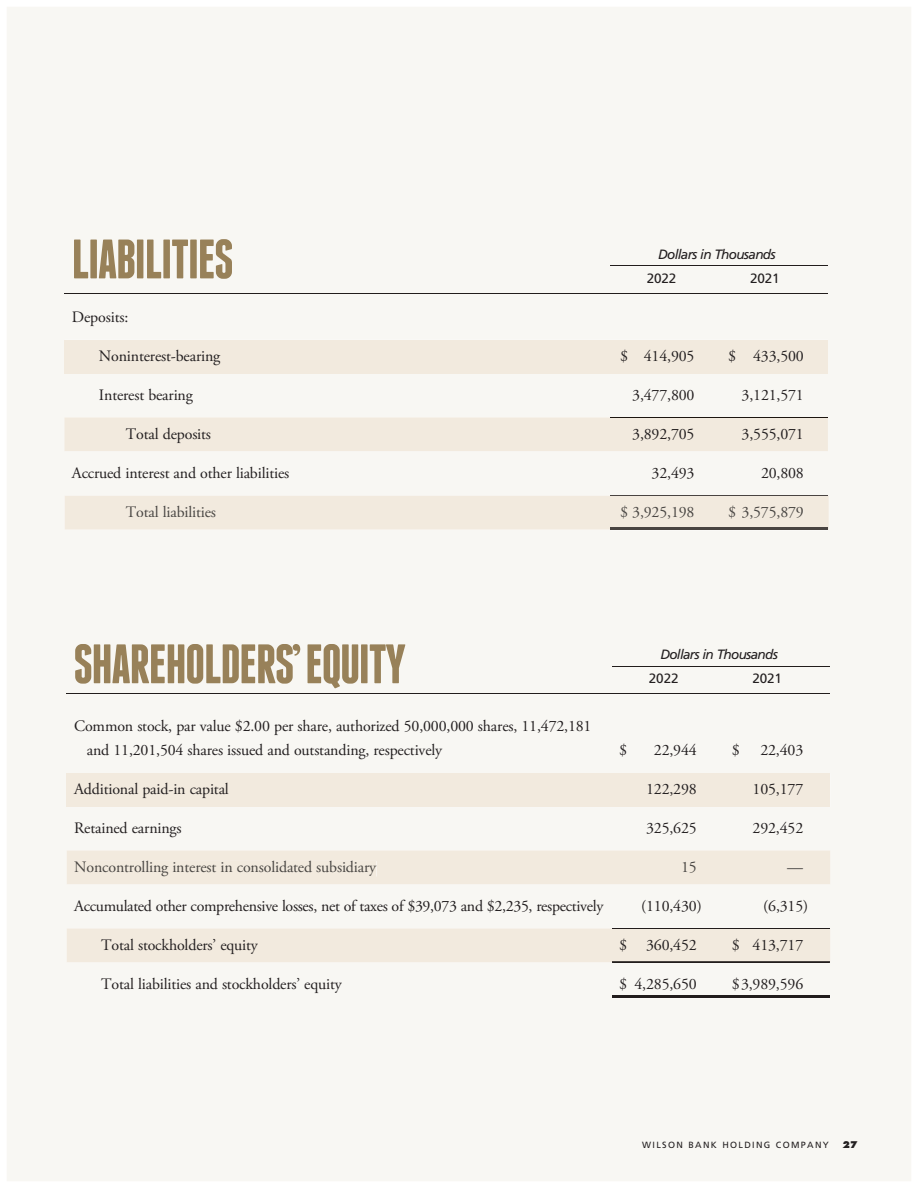
<style>
.page{position:relative;width:918px;height:1188px;background:#fff}
.page>*{position:absolute;margin:0;border:0;box-sizing:border-box;transform-origin:0 0}
.t1{font:700 55.5px "Franchise";letter-spacing:-.03em;color:#988159}
.t2{font:15.9px/24px "Adobe Garamond Pro";letter-spacing:-.01em;color:#231f20}
.t3{font:15.9px "Adobe Garamond Pro";letter-spacing:-.01em;color:#494643}
.t4{font:italic 13.5px "Frutiger";letter-spacing:-.05em;color:#231f20}
.t5{font:13.5px "Frutiger";letter-spacing:-.01em;color:#231f20}
.t6{font:9px "Frutiger";letter-spacing:.15em;color:#231f20}
.t7{font:800 9px "Futura";color:#231f20}
</style>
<div class="page">
<div style="left:7px;top:7px;width:904px;height:1174px;background:#f8f7f3"></div>
<div style="left:64px;top:340px;width:764px;height:34px;background:#f2eade"></div>
<div style="left:64px;top:417px;width:764px;height:34px;background:#f2eade"></div>
<hr style="left:64px;top:293px;width:764px;height:1px;background:#221d1c">
<hr style="left:610px;top:266px;width:218px;height:1px;background:#221d1c">
<hr style="left:610px;top:495px;width:218px;height:1px;background:#221d1c">
<hr style="left:610px;top:530px;width:218px;height:1px;background:#221d1c">
<div style="left:67px;top:773px;width:763px;height:34px;background:#f2eade"></div>
<hr style="left:67px;top:693px;width:763px;height:1px;background:#221d1c">
<hr style="left:613px;top:666px;width:217px;height:1px;background:#221d1c">
<hr style="left:613px;top:995px;width:217px;height:3px;background:#221d1c">
<div style="left:67px;top:929px;width:763px;height:33px;background:#f2eade"></div>
<hr style="left:612px;top:962px;width:218px;height:1px;background:#494441">
<hr style="left:613px;top:928px;width:217px;height:1px;background:#221d1c">
<div style="left:65px;top:496px;width:764px;height:34px;background:#f2eade"></div>
<div style="left:126px;top:505px;width:90px;height:12px;background:#f2eade"></div>
<div style="left:621px;top:505px;width:6px;height:13px;background:#f2eade"></div>
<div style="left:633px;top:506px;width:61px;height:13px;background:#f2eade"></div>
<div style="left:729px;top:505px;width:6px;height:13px;background:#f2eade"></div>
<div style="left:742px;top:506px;width:61px;height:13px;background:#f2eade"></div>
<hr style="left:610px;top:527px;width:218px;height:3px;background:#494441">
<hr style="left:610px;top:417px;width:218px;height:1px;background:#1c150f">
<div style="left:67px;top:851px;width:763px;height:33px;background:#f2eade"></div>
<h1 class="t1" style="left:71px;top:237px;width:164px">LIABILITIES</h1>
<p class="t4" style="left:658px;top:249px;width:119px">Dollars in Thousands</p>
<p class="t5" style="left:647px;top:273px;width:31px">2022</p>
<p class="t5" style="left:750px;top:273px;width:31px">2021</p>
<p class="t2" style="left:72px;top:306px;width:58px">Deposits:</p>
<p class="t2" style="left:99px;top:345px;width:123px">Noninterest-bearing</p>
<p class="t2" style="left:620px;top:345px;width:76px">$ 414,905</p>
<p class="t2" style="left:728px;top:345px;width:77px">$ 433,500</p>
<p class="t2" style="left:99px;top:384px;width:95px">Interest bearing</p>
<p class="t2" style="left:632px;top:384px;width:64px">3,477,800</p>
<p class="t2" style="left:742px;top:384px;width:64px">3,121,571</p>
<p class="t2" style="left:126px;top:423px;width:87px">Total deposits</p>
<p class="t2" style="left:632px;top:423px;width:64px">3,892,705</p>
<p class="t2" style="left:742px;top:423px;width:64px">3,555,071</p>
<p class="t2" style="left:72px;top:462px;width:219px">Accrued interest and other liabilities</p>
<p class="t2" style="left:652px;top:462px;width:44px">32,493</p>
<p class="t2" style="left:761px;top:462px;width:44px">20,808</p>
<p class="t3" style="left:126px;top:505px;width:92px">Total liabilities</p>
<p class="t3" style="left:620px;top:505px;width:76px">$ 3,925,198</p>
<p class="t3" style="left:728px;top:505px;width:77px">$ 3,575,879</p>
<h1 class="t1" style="left:74px;top:642px;width:334px">SHAREHOLDERS’ EQUITY</h1>
<p class="t2" style="left:87px;top:716px;width:506px;text-indent:-13px">Common stock, par value $2.00 per share, authorized 50,000,000 shares, 11,472,181 and 11,201,504 shares issued and outstanding, respectively</p>
<p class="t4" style="left:660px;top:649px;width:119px">Dollars in Thousands</p>
<p class="t5" style="left:649px;top:673px;width:31px">2022</p>
<p class="t5" style="left:752px;top:673px;width:31px">2021</p>
<p class="t2" style="left:619px;top:740px;width:9px">$</p>
<p class="t2" style="left:654px;top:740px;width:44px">22,944</p>
<p class="t2" style="left:732px;top:740px;width:9px">$</p>
<p class="t2" style="left:760px;top:740px;width:44px">22,403</p>
<p class="t2" style="left:74px;top:779px;width:156px">Additional paid-in capital</p>
<p class="t2" style="left:646px;top:779px;width:52px">122,298</p>
<p class="t2" style="left:753px;top:779px;width:52px">105,177</p>
<p class="t2" style="left:74px;top:818px;width:109px">Retained earnings</p>
<p class="t2" style="left:646px;top:818px;width:52px">325,625</p>
<p class="t2" style="left:753px;top:818px;width:52px">292,452</p>
<p class="t3" style="left:74px;top:861px;width:303px">Noncontrolling interest in consolidated subsidiary</p>
<p class="t3" style="left:681px;top:861px;width:17px">15</p>
<p class="t3" style="left:787px;top:861px;width:17px">—</p>
<p class="t2" style="left:74px;top:896px;width:531px">Accumulated other comprehensive losses, net of taxes of $39,073 and $2,235, respectively</p>
<p class="t2" style="left:641px;top:896px;width:62px">(110,430)</p>
<p class="t2" style="left:763px;top:896px;width:46px">(6,315)</p>
<p class="t2" style="left:101px;top:935px;width:158px">Total stockholders’ equity</p>
<p class="t2" style="left:619px;top:935px;width:79px">$ 360,452</p>
<p class="t2" style="left:732px;top:935px;width:73px">$ 413,717</p>
<p class="t2" style="left:101px;top:974px;width:242px">Total liabilities and stockholders’ equity</p>
<p class="t2" style="left:619px;top:974px;width:79px">$ 4,285,650</p>
<p class="t2" style="left:732px;top:974px;width:73px">$ 3,989,596</p>
<p class="t6" style="left:642px;top:1141px;width:188px">WILSON BANK HOLDING COMPANY</p>
<p class="t7" style="left:843px;top:1141px;width:16px">27</p>
</div>
